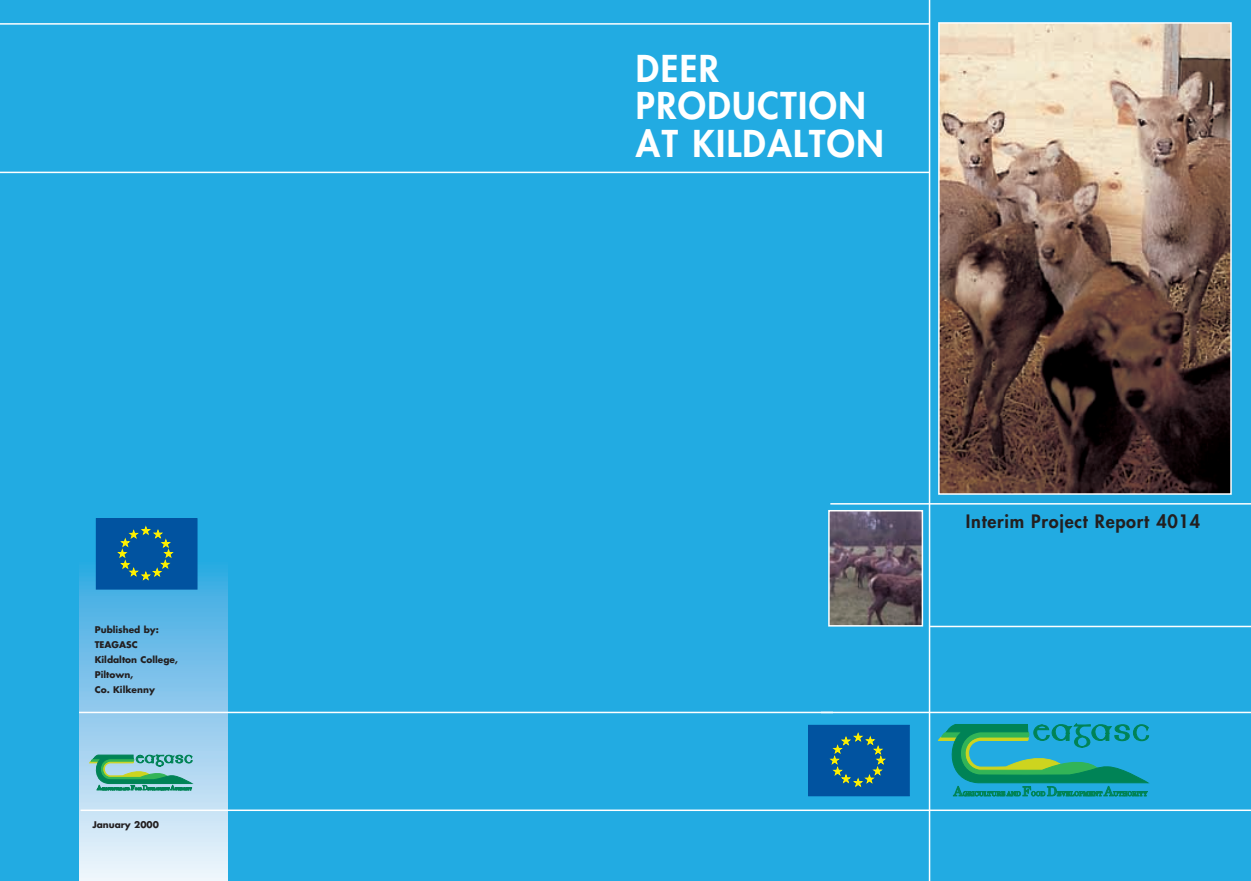
<style>
.page{position:relative;width:1251px;height:881px;background:#22abe2}
.page>*{position:absolute;margin:0;border:0;box-sizing:border-box;transform-origin:0 0}
.t1{font:800 36px/37.5px "Futura CE";letter-spacing:.04em;color:#fff}
.t2{font:800 18px "Futura CE";letter-spacing:.04em;color:#231f20}
.t3{font:700 9px/15px "Futura CE";color:#231f20}
</style>
<div class="page">
<div style="left:79px;top:562px;width:149px;height:319px;background:linear-gradient(to bottom,#35a7e1,#f3f4fb)"></div>
<svg style="left:89px;top:755px;width:103px;height:36px;background:#65b49d"></svg>
<hr style="left:81px;top:809px;width:1170px;height:2px;background:#fff">
<hr style="left:929px;top:0;width:1px;height:881px;background:#fff">
<hr style="left:830px;top:503px;width:421px;height:2px;background:#fff">
<hr style="left:929px;top:626px;width:322px;height:1px;background:#fff">
<hr style="left:0;top:172px;width:929px;height:1px;background:#fff">
<hr style="left:0;top:23px;width:929px;height:2px;background:#fff">
<hr style="left:79px;top:712px;width:754px;height:1px;background:#fff">
<hr style="left:821px;top:712px;width:430px;height:1px;background:#fff">
<img style="left:941px;top:25px;width:288px;height:467px">
<div style="left:938px;top:22px;width:294px;height:473px;border:2px solid #fff"></div>
<img style="left:831px;top:513px;width:89px;height:111px">
<div style="left:828px;top:510px;width:95px;height:117px;border:2px solid #fff"></div>
<svg style="left:938px;top:723px;width:211px;height:74px"></svg>
<div style="left:96px;top:519px;width:101px;height:70px;background:#0153a0"></div>
<div style="left:96px;top:518px;width:101px;height:71px;border:1px solid #0153a0"></div>
<svg style="left:118px;top:527px;width:55px;height:53px"></svg>
<div style="left:809px;top:725px;width:100px;height:71px;background:#0153a0"></div>
<div style="left:808px;top:725px;width:101px;height:71px;border:1px solid #0153a0"></div>
<svg style="left:830px;top:733px;width:55px;height:54px"></svg>
<p class="t3" style="left:95px;top:623px;width:85px">Published by:<br>TEAGASC<br>Kildalton College,<br>Piltown,<br>Co. Kilkenny</p>
<p class="t3" style="left:92px;top:818px;width:68px">January 2000</p>
<h1 class="t1" style="left:636px;top:52px;width:249px">DEER<br>PRODUCTION<br>AT KILDALTON</h1>
<h2 class="t2" style="left:966px;top:513px;width:236px">Interim Project Report 4014</h2>
</div>
